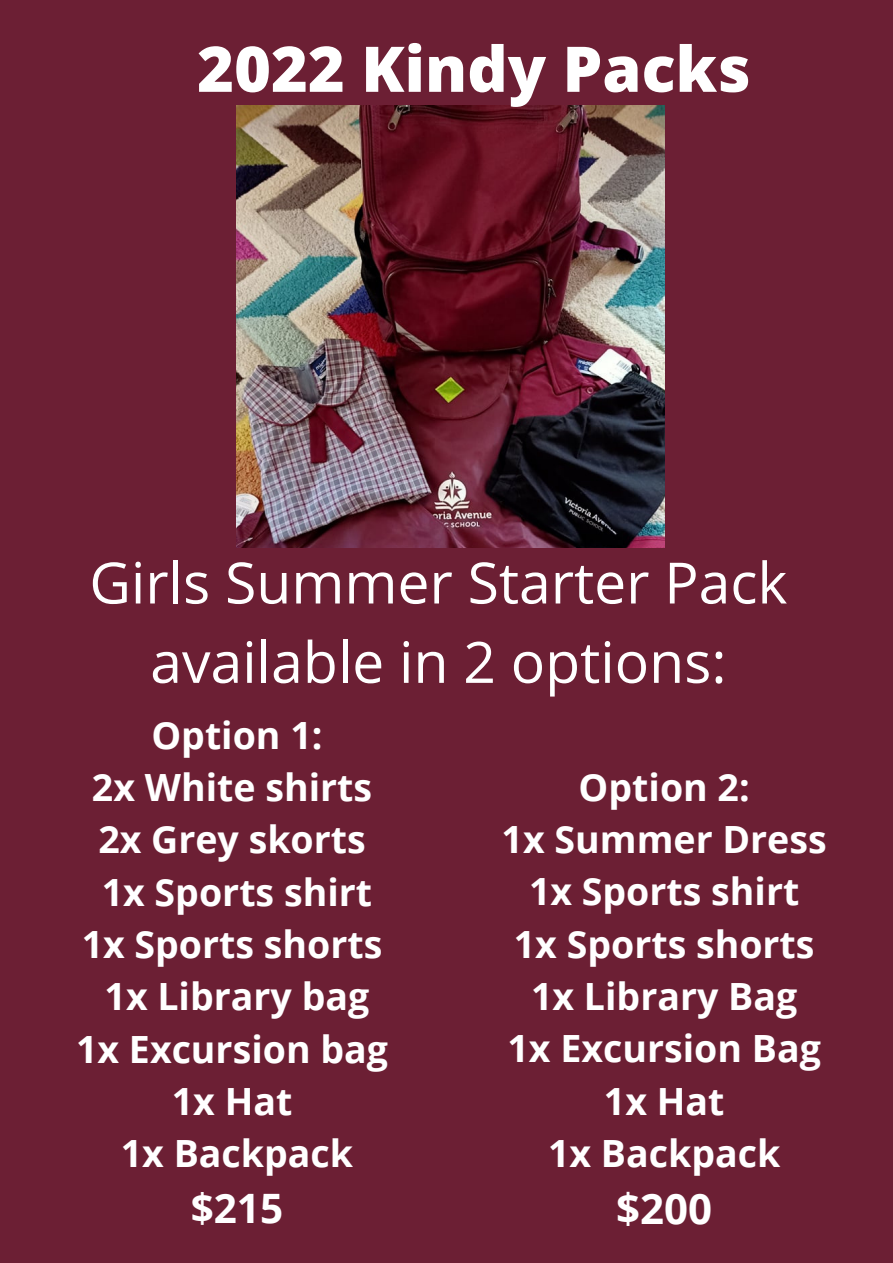
<style>
.page{position:relative;width:893px;height:1263px;background:#6c1f34}
.page>*{position:absolute;margin:0;border:0;box-sizing:border-box;transform-origin:0 0}
.t1{font:800 63px "Open Sans";color:#fff}
.t2{font:57px "Open Sans";color:#fff}
.t3{font:700 42px "Open Sans";color:#fff}
.t4{font:700 40.5px "Open Sans";color:#fff}
.t5{font:700 37.5px "Open Sans";color:#fff}
</style>
<div class="page">
<img style="left:237px;top:105px;width:427px;height:443px">
<p class="t1" style="left:197px;top:25px;width:555px">2022 Kindy Packs</p>
<p class="t2" style="left:89px;top:543px;width:699px">Girls Summer Starter Pack</p>
<p class="t2" style="left:150px;top:622px;width:578px">available in 2 options:</p>
<p class="t5" style="left:151px;top:708px;width:173px">Option 1:</p>
<p class="t5" style="left:92px;top:761px;width:282px">2x White shirts</p>
<p class="t5" style="left:98px;top:813px;width:269px">2x Grey skorts</p>
<p class="t5" style="left:102px;top:865px;width:272px">1x Sports shirt</p>
<p class="t5" style="left:82px;top:918px;width:302px">1x Sports shorts</p>
<p class="t5" style="left:105px;top:970px;width:266px">1x Library bag</p>
<p class="t5" style="left:76px;top:1022px;width:313px">1x Excursion bag</p>
<p class="t5" style="left:172px;top:1075px;width:122px">1x Hat</p>
<p class="t5" style="left:121px;top:1127px;width:234px">1x Backpack</p>
<p class="t4" style="left:191px;top:1180px;width:94px">$215</p>
<p class="t5" style="left:578px;top:760px;width:173px">Option 2:</p>
<p class="t5" style="left:501px;top:813px;width:327px">1x Summer Dress</p>
<p class="t5" style="left:529px;top:865px;width:272px">1x Sports shirt</p>
<p class="t5" style="left:514px;top:917px;width:302px">1x Sports shorts</p>
<p class="t5" style="left:531px;top:970px;width:268px">1x Library Bag</p>
<p class="t5" style="left:507px;top:1022px;width:315px">1x Excursion Bag</p>
<p class="t5" style="left:604px;top:1074px;width:122px">1x Hat</p>
<p class="t5" style="left:548px;top:1127px;width:234px">1x Backpack</p>
<p class="t3" style="left:616px;top:1179px;width:97px">$200</p>
</div>
